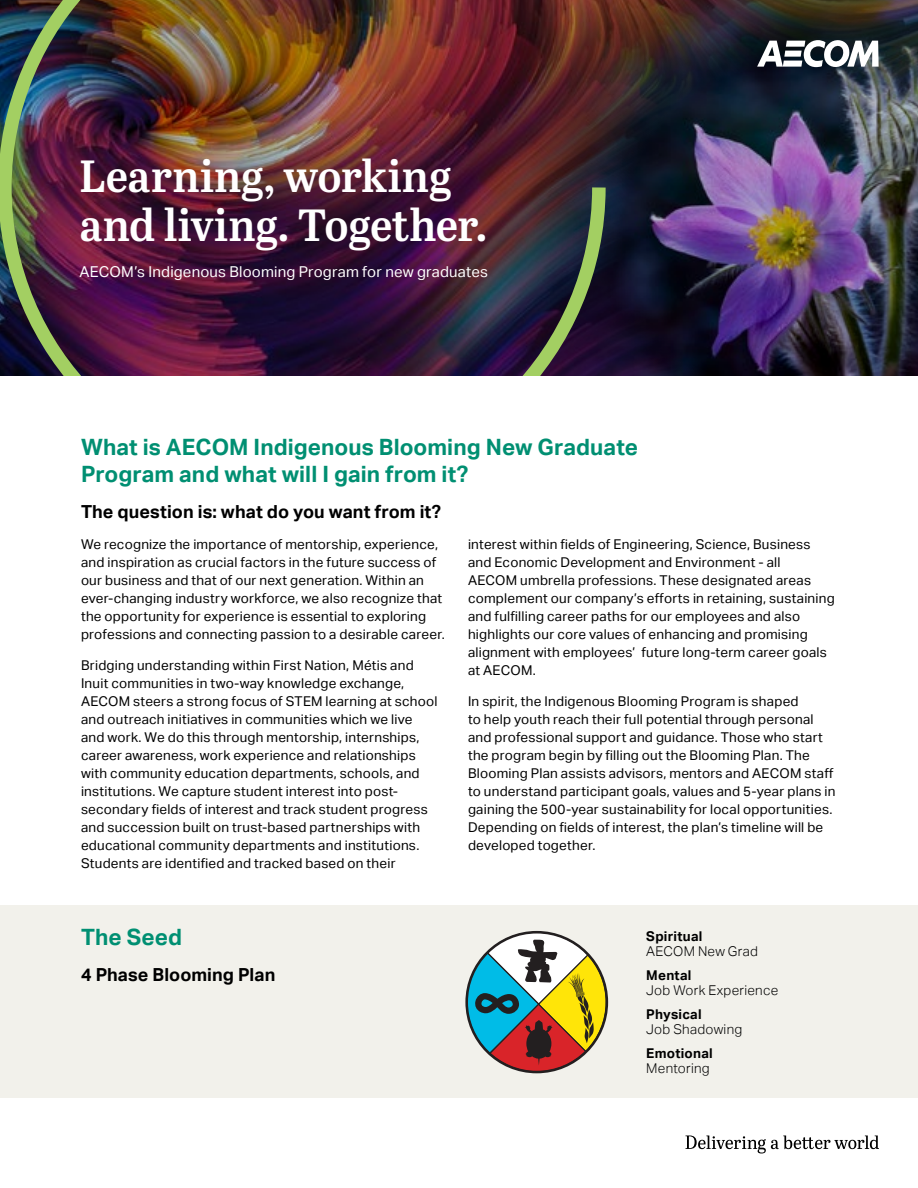
<style>
.page{position:relative;width:918px;height:1188px;background:#fff}
.page>*{position:absolute;margin:0;border:0;box-sizing:border-box;transform-origin:0 0}
.t1{font:45px/49.5px "Abril Titling Sb";letter-spacing:-.005em;color:#fff}
.t2{font:700 22.5px/27px "AECOM Sans";letter-spacing:.005em;color:#008f72}
.t3{font:700 18px "AECOM Sans";letter-spacing:.005em;color:#000}
.t4{font:15px "AECOM Sans";letter-spacing:.01em;color:#fff}
.t5{font:13.5px/18px "AECOM Sans";letter-spacing:.02em;color:#000}
.t6{font:300 13.5px "AECOM Sans";letter-spacing:.02em;color:#000}
.t7{font:700 13.5px "AECOM Sans";letter-spacing:.02em;color:#000}
</style>
<div class="page">
<img style="left:612px;top:0;width:306px;height:375px">
<img style="left:0;top:0;width:612px;height:375px">
<svg style="left:757px;top:40px;width:122px;height:27px"></svg>
<svg style="left:686px;top:1135px;width:193px;height:18px"></svg>
<div style="left:0;top:905px;width:918px;height:193px;background:#f2f1eb"></div>
<svg style="left:465px;top:930px;width:144px;height:144px"></svg>
<h1 class="t1" style="left:80px;top:149px;width:410px">Learning, working and living. Together.</h1>
<p class="t4" style="left:80px;top:263px;width:410px">AECOM’s Indigenous Blooming Program for new graduates</p>
<h2 class="t2" style="left:81px;top:433px;width:559px">What is AECOM Indigenous Blooming New Graduate<br>Program and what will I gain from it?</h2>
<h3 class="t3" style="left:81px;top:501px;width:362px">The question is: what do you want from it?</h3>
<p class="t5" style="left:81px;top:535px;width:365px">We recognize the importance of mentorship, experience, and inspiration as crucial factors in the future success of our business and that of our next generation. Within an ever-changing industry workforce, we also recognize that the opportunity for experience is essential to exploring professions and connecting passion to a desirable career.</p>
<p class="t5" style="left:81px;top:657px;width:358px">Bridging understanding within First Nation, Métis and Inuit communities in two-way knowledge exchange, AECOM steers a strong focus of STEM learning at school and outreach initiatives in communities which we live and work. We do this through mentorship, internships, career awareness, work experience and relationships with community education departments, schools, and institutions. We capture student interest into post&shy;secondary fields of interest and track student progress and succession built on trust-based partnerships with educational community departments and institutions.<br>Students are identified and tracked based on their</p>
<p class="t5" style="left:468px;top:535px;width:368px">interest within fields of Engineering, Science, Business and Economic Development and Environment - all<br>AECOM umbrella professions. These designated areas complement our company’s efforts in retaining, sustaining and fulfilling career paths for our employees and also highlights our core values of enhancing and promising alignment with employees’ future long-term career goals at AECOM.</p>
<p class="t5" style="left:468px;top:693px;width:369px">In spirit, the Indigenous Blooming Program is shaped<br>to help youth reach their full potential through personal and professional support and guidance. Those who start the program begin by filling out the Blooming Plan. The Blooming Plan assists advisors, mentors and AECOM staff to understand participant goals, values and 5-year plans in gaining the 500-year sustainability for local opportunities.<br>Depending on fields of interest, the plan’s timeline will be developed together.</p>
<h2 class="t2" style="left:81px;top:924px;width:102px">The Seed</h2>
<h3 class="t3" style="left:81px;top:964px;width:196px">4 Phase Blooming Plan</h3>
<p class="t7" style="left:646px;top:928px;width:58px">Spiritual</p>
<p class="t6" style="left:646px;top:943px;width:113px">AECOM New Grad</p>
<p class="t7" style="left:646px;top:967px;width:47px">Mental</p>
<p class="t6" style="left:646px;top:982px;width:133px">Job Work Experience</p>
<p class="t7" style="left:646px;top:1006px;width:57px">Physical</p>
<p class="t6" style="left:646px;top:1021px;width:97px">Job Shadowing</p>
<p class="t7" style="left:646px;top:1045px;width:68px">Emotional</p>
<p class="t6" style="left:646px;top:1060px;width:65px">Mentoring</p>
</div>
